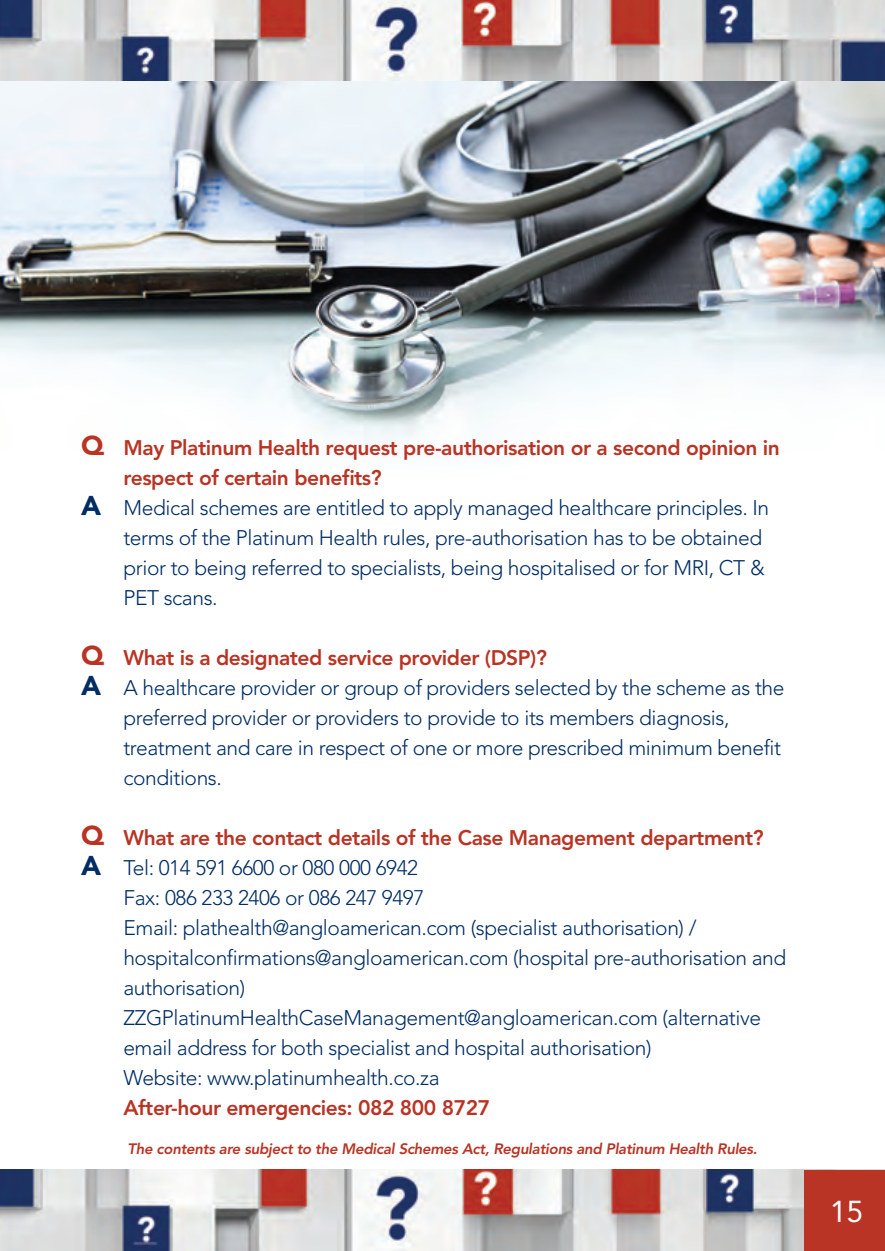
<style>
.page{position:relative;width:885px;height:1251px;background:#fff}
.page>*{position:absolute;margin:0;border:0;box-sizing:border-box;transform-origin:0 0}
.t1{font:30px "Avenir";color:#fff}
.t2{font:300 21px "Avenir";letter-spacing:-.02em;color:#002d66}
.t3{font:800 21px "Avenir";letter-spacing:-.02em;color:#b93424}
.t4{font:italic 800 15px "Avenir";letter-spacing:-.02em;color:#b93424}
.s1{font-weight:900;font-size:27px}
</style>
<div class="page">
<img style="left:0;top:1170px;width:804px;height:81px">
<img style="left:0;top:0;width:885px;height:81px">
<img style="left:0;top:81px;width:885px;height:368px">
<div style="left:804px;top:1170px;width:81px;height:81px;background:#b93424"></div>
<p class="t3" style="left:81px;top:431px;width:700px"><span class="s1">Q</span> May Platinum Health request pre-authorisation or a second opinion in</p>
<p class="t3" style="left:123px;top:461px;width:260px">respect of certain benefits?</p>
<p class="t2" style="left:81px;top:495px;width:690px"><span class="s1">A</span> Medical schemes are entitled to apply managed healthcare principles. In</p>
<p class="t2" style="left:123px;top:525px;width:640px">terms of the Platinum Health rules, pre-authorisation has to be obtained</p>
<p class="t2" style="left:123px;top:555px;width:643px">prior to being referred to specialists, being hospitalised or for MRI, CT &amp;</p>
<p class="t2" style="left:123px;top:585px;width:96px">PET scans.</p>
<p class="t3" style="left:81px;top:641px;width:467px"><span class="s1">Q</span> What is a designated service provider (DSP)?</p>
<p class="t2" style="left:81px;top:675px;width:705px"><span class="s1">A</span> A healthcare provider or group of providers selected by the scheme as the</p>
<p class="t2" style="left:123px;top:705px;width:608px">preferred provider or providers to provide to its members diagnosis,</p>
<p class="t2" style="left:123px;top:735px;width:659px">treatment and care in respect of one or more prescribed minimum benefit</p>
<p class="t2" style="left:123px;top:765px;width:100px">conditions.</p>
<p class="t3" style="left:81px;top:821px;width:684px"><span class="s1">Q</span> What are the contact details of the Case Management department?</p>
<p class="t2" style="left:81px;top:855px;width:339px"><span class="s1">A</span> Tel: 014 591 6600 or 080 000 6942</p>
<p class="t2" style="left:124px;top:885px;width:302px">Fax: 086 233 2406 or 086 247 9497</p>
<p class="t2" style="left:124px;top:915px;width:574px">Email: plathealth@angloamerican.com (specialist authorisation) /</p>
<p class="t2" style="left:123px;top:945px;width:664px">hospitalconfirmations@angloamerican.com (hospital pre-authorisation and</p>
<p class="t2" style="left:123px;top:975px;width:123px">authorisation)</p>
<p class="t2" style="left:124px;top:1005px;width:639px">ZZGPlatinumHealthCaseManagement@angloamerican.com (alternative</p>
<p class="t2" style="left:123px;top:1035px;width:530px">email address for both specialist and hospital authorisation)</p>
<p class="t2" style="left:124px;top:1065px;width:318px">Website: www.platinumhealth.co.za</p>
<p class="t3" style="left:124px;top:1091px;width:368px">After-hour emergencies: 082 800 8727</p>
<p class="t4" style="left:128px;top:1139px;width:631px">The contents are subject to the Medical Schemes Act, Regulations and Platinum Health Rules.</p>
<h1 class="t1" style="left:830px;top:1187px;width:35px">15</h1>
</div>
